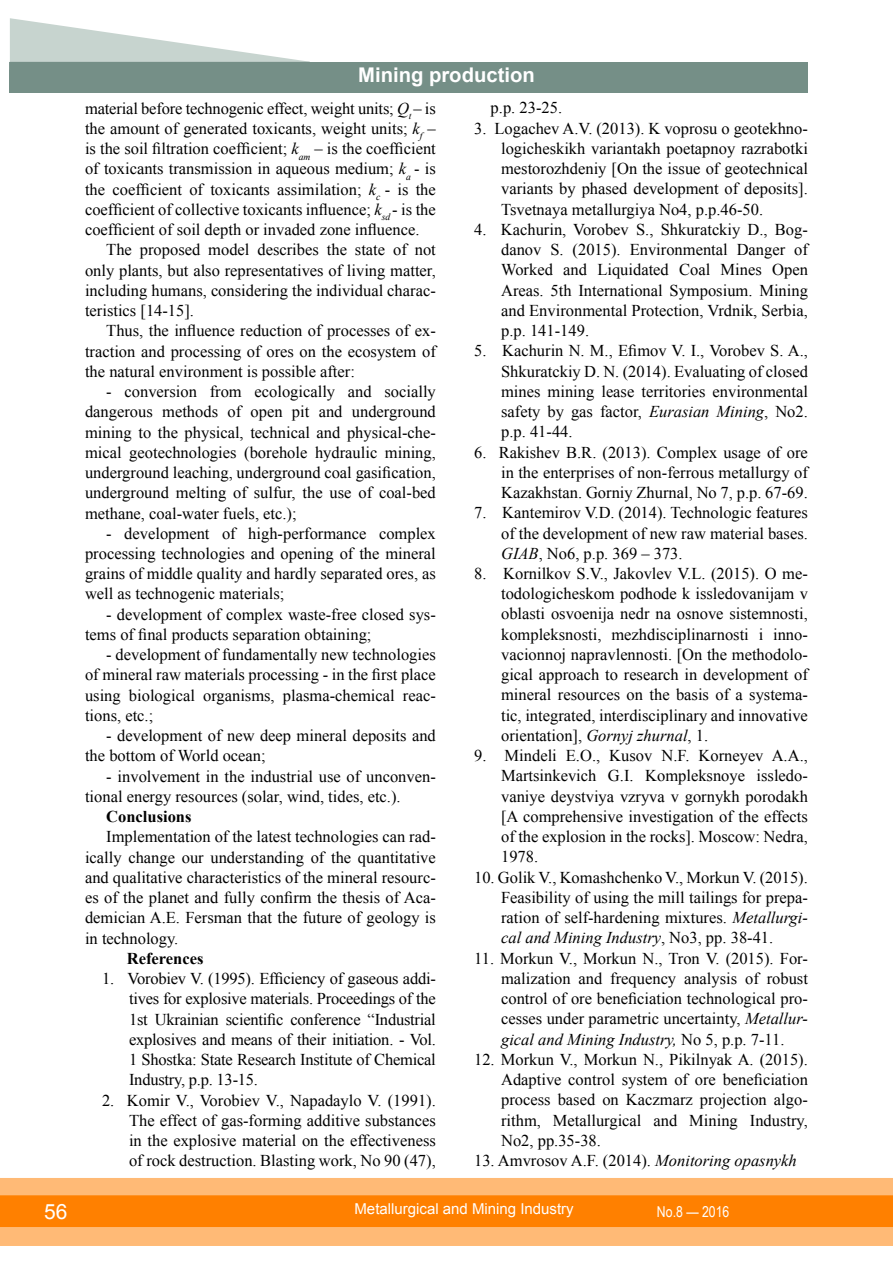
<style>
.page{position:relative;width:893px;height:1263px;background:#fff}
.page>*{position:absolute;margin:0;border:0;box-sizing:border-box;transform-origin:0 0}
.t1{font:21px "Arial";color:#fff}
.t2{font:700 20.25px "Arial";color:#fff}
.t3{font:16.5px/20.2px "Times New Roman";color:#000;text-align:justify}
.t4{font:700 16.5px "Times New Roman";color:#000}
.t5{font:15px "Arial";color:#fff}
.t6{font:15px "Arial Narrow";color:#fff}
.s1{font-style:italic}
</style>
<div class="page">
<div style="left:0;top:1178px;width:893px;height:68px;background:#ffba76"></div>
<div style="left:0;top:1195px;width:893px;height:32px;background:#ff8000;border:2px solid #ff8000"></div>
<div style="left:10px;top:62px;width:798px;height:30px;background:#758f87"></div>
<svg style="left:10px;top:18px;width:300px;height:44px"></svg>
<p class="t2" style="left:358px;top:61px;width:178px">Mining production</p>
<p class="t3" style="left:85px;top:98px;width:352px">material before technogenic effect, weight units; <span class="s1">Q</span><sub>t</sub> – is</p>
<p class="t3" style="left:85px;top:118px;width:352px">the amount of generated toxicants, weight units; <span class="s1">k</span><sub>f</sub> –</p>
<p class="t3" style="left:85px;top:138px;width:352px">is the soil filtration coefficient; <span class="s1">k</span><sub>am</sub> – is the coefficient</p>
<p class="t3" style="left:85px;top:158px;width:352px">of toxicants transmission in aqueous medium; <span class="s1">k</span><sub>a</sub> - is</p>
<p class="t3" style="left:85px;top:179px;width:352px">the coefficient of toxicants assimilation; <span class="s1">k</span><sub>c</sub> - is the</p>
<p class="t3" style="left:85px;top:199px;width:352px">coefficient of collective toxicants influence; <span class="s1">k</span><sub>sd</sub> - is the</p>
<p class="t3" style="left:85px;top:219px;width:336px">coefficient of soil depth or invaded zone influence.</p>
<p class="t3" style="left:106px;top:239px;width:331px">The proposed model describes the state of not</p>
<p class="t3" style="left:85px;top:260px;width:352px">only plants, but also representatives of living matter,</p>
<p class="t3" style="left:85px;top:280px;width:352px">including humans, considering the individual charac-</p>
<p class="t3" style="left:85px;top:300px;width:111px">teristics [14-15].</p>
<p class="t3" style="left:106px;top:320px;width:331px">Thus, the influence reduction of processes of ex-</p>
<p class="t3" style="left:85px;top:341px;width:352px">traction and processing of ores on the ecosystem of</p>
<p class="t3" style="left:85px;top:361px;width:271px">the natural environment is possible after:</p>
<p class="t3" style="left:85px;top:381px;width:352px;text-indent:21px">- conversion from ecologically and socially dangerous methods of open pit and underground mining to the physical, technical and physical-che&shy;mical geotechnologies (borehole hydraulic mining, underground leaching, underground coal gasification, underground melting of sulfur, the use of coal-bed methane, coal-water fuels, etc.);</p>
<p class="t3" style="left:85px;top:523px;width:352px;text-indent:21px">- development of high-performance complex processing technologies and opening of the mineral grains of middle quality and hardly separated ores, as well as technogenic materials;</p>
<p class="t3" style="left:85px;top:604px;width:352px;text-indent:21px">- development of complex waste-free closed sys&shy;tems of final products separation obtaining;</p>
<p class="t3" style="left:85px;top:644px;width:352px;text-indent:21px">- development of fundamentally new technologies of mineral raw materials processing - in the first place using biological organisms, plasma-chemical reac&shy;tions, etc.;</p>
<p class="t3" style="left:85px;top:725px;width:352px;text-indent:21px">- development of new deep mineral deposits and the bottom of World ocean;</p>
<p class="t3" style="left:85px;top:766px;width:352px;text-indent:21px">- involvement in the industrial use of unconven&shy;tional energy resources (solar, wind, tides, etc.).</p>
<p class="t4" style="left:106px;top:805px;width:87px">Conclusions</p>
<p class="t3" style="left:85px;top:826px;width:352px;text-indent:21px">Implementation of the latest technologies can rad&shy;ically change our understanding of the quantitative and qualitative characteristics of the mineral resourc&shy;es of the planet and fully confirm the thesis of Aca&shy;demician A.E. Fersman that the future of geology is in technology.</p>
<p class="t4" style="left:127px;top:947px;width:78px">References</p>
<p class="t3" style="left:129px;top:968px;width:308px;text-indent:-27px">1. Vorobiev V. (1995). Efficiency of gaseous addi&shy;tives for explosive materials. Proceedings of the 1st Ukrainian scientific conference “Industrial explosives and means of their initiation. - Vol.<br>1 Shostka: State Research Institute of Chemical Industry, p.p. 13-15.</p>
<p class="t3" style="left:129px;top:1090px;width:308px;text-indent:-27px">2. Komir V., Vorobiev V., Napadaylo V. (1991).<br>The effect of gas-forming additive substances in the explosive material on the effectiveness of rock destruction. Blasting work, No 90 (47),</p>
<p class="t3" style="left:491px;top:97px;width:73px">p.p. 23-25.</p>
<p class="t3" style="left:501px;top:118px;width:308px;text-indent:-27px">3. Logachev A.V. (2013). K voprosu o geotekhno&shy;logicheskikh variantakh poetapnoy razrabotki mestorozhdeniy [On the issue of geotechnical variants by phased development of deposits].<br>Tsvetnaya metallurgiya No4, p.p.46-50.</p>
<p class="t3" style="left:501px;top:219px;width:308px;text-indent:-27px">4. Kachurin, Vorobev S., Shkuratckiy D., Bog&shy;danov S. (2015). Environmental Danger of Worked and Liquidated Coal Mines Open Areas. 5th International Symposium. Mining and Environmental Protection, Vrdnik, Serbia, p.p. 141-149.</p>
<p class="t3" style="left:501px;top:340px;width:308px;text-indent:-27px">5. Kachurin N. M., Efimov V. I., Vorobev S. A., Shkuratckiy D. N. (2014). Evaluating of closed mines mining lease territories environmental safety by gas factor, <span class="s1">Eurasian Mining</span>, No2. p.p. 41-44.</p>
<p class="t3" style="left:501px;top:442px;width:308px;text-indent:-27px">6. Rakishev B.R. (2013). Complex usage of ore in the enterprises of non-ferrous metallurgy of Kazakhstan. Gorniy Zhurnal, No 7, p.p. 67-69.</p>
<p class="t3" style="left:501px;top:502px;width:308px;text-indent:-27px">7. Kantemirov V.D. (2014). Technologic features of the development of new raw material bases.<br><span class="s1">GIAB</span>, No6, p.p. 369 – 373.</p>
<p class="t3" style="left:501px;top:563px;width:308px;text-indent:-27px">8. Kornilkov S.V., Jakovlev V.L. (2015). O me&shy;todologicheskom podhode k issledovanijam v oblasti osvoenija nedr na osnove sistemnosti, kompleksnosti, mezhdisciplinarnosti i inno&shy;vacionnoj napravlennosti. [On the methodolo&shy;gical approach to research in development of mineral resources on the basis of a systema&shy;tic, integrated, interdisciplinary and innovative orientation], <span class="s1">Gornyj zhurnal</span>, 1.</p>
<p class="t3" style="left:501px;top:745px;width:308px;text-indent:-27px">9. Mindeli E.O., Kusov N.F. Korneyev A.A., Martsinkevich G.I. Kompleksnoye issledo&shy;vaniye deystviya vzryva v gornykh porodakh [A comprehensive investigation of the effects of the explosion in the rocks]. Moscow: Nedra, 1978.</p>
<p class="t3" style="left:501px;top:867px;width:308px;text-indent:-27px">10. Golik V., Komashchenko V., Morkun V. (2015).<br>Feasibility of using the mill tailings for prepa&shy;ration of self-hardening mixtures. <span class="s1">Metallurgi&shy;cal and Mining Industry</span>, No3, pp. 38-41.</p>
<p class="t3" style="left:501px;top:948px;width:308px;text-indent:-27px">11. Morkun V., Morkun N., Tron V. (2015). For&shy;malization and frequency analysis of robust control of ore beneficiation technological pro&shy;cesses under parametric uncertainty, <span class="s1">Metallur&shy;gical and Mining Industry,</span> No 5, p.p. 7-11.</p>
<p class="t3" style="left:501px;top:1049px;width:308px;text-indent:-27px">12. Morkun V., Morkun N., Pikilnyak A. (2015).<br>Adaptive control system of ore beneficiation process based on Kaczmarz projection algo&shy;rithm, Metallurgical and Mining Industry, No2, pp.35-38.</p>
<p class="t3" style="left:474px;top:1150px;width:324px">13. Amvrosov A.F. (2014). <span class="s1">Monitoring opasnykh</span></p>
<p class="t1" style="left:44px;top:1197px;width:25px">56</p>
<p class="t5" style="left:354px;top:1199px;width:221px">Metallurgical and Mining Industry</p>
<p class="t6" style="left:657px;top:1201px;width:74px">No.8 — 2016</p>
</div>
